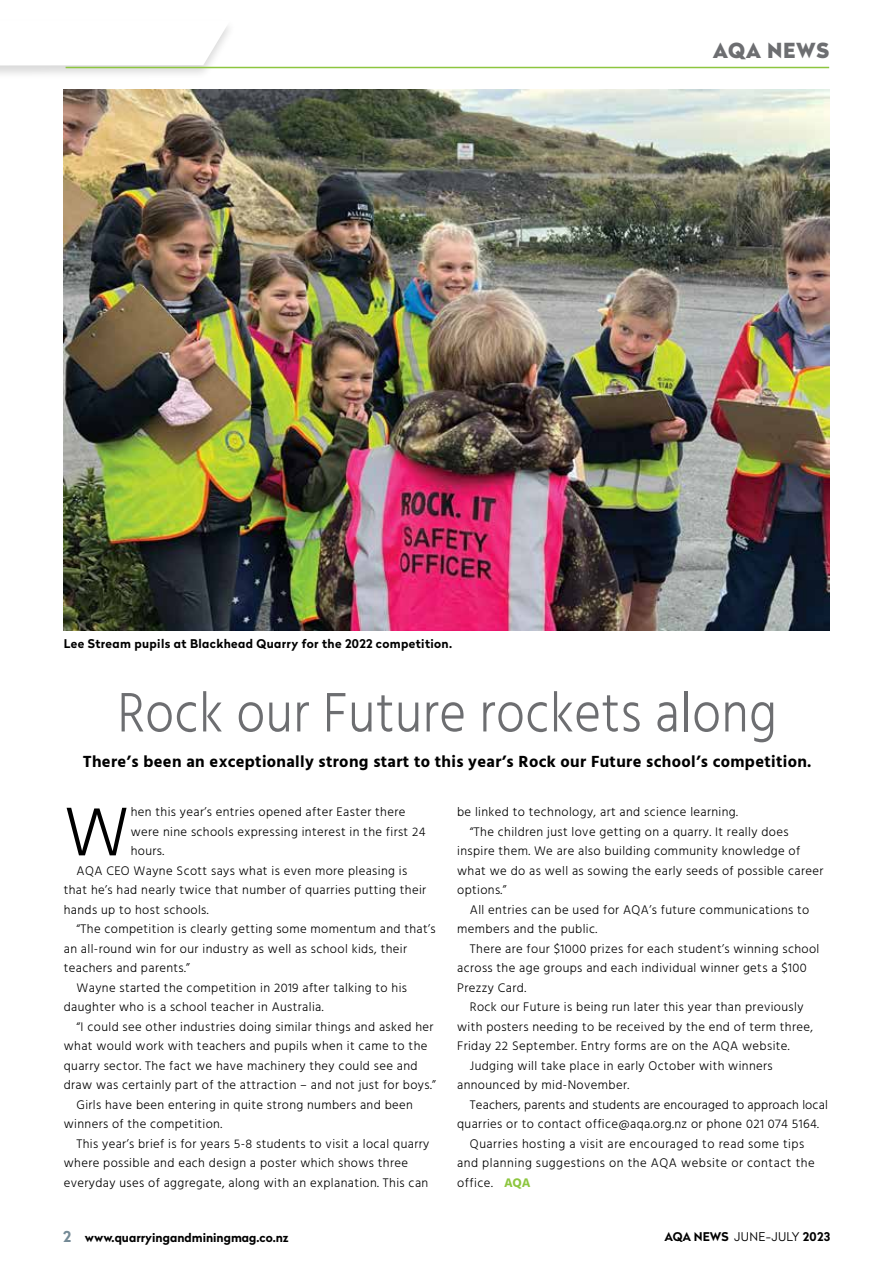
<style>
.page{position:relative;width:893px;height:1263px;background:#fff}
.page>*{position:absolute;margin:0;border:0;box-sizing:border-box;transform-origin:0 0}
.t1{font:300 70.65px "Hind";color:#000}
.t2{font:300 57px "Hind";letter-spacing:.01em;color:#6d6e71;scale:.9 1}
.t3{font:900 20.7px "Radikal";letter-spacing:.03em;color:#6d6e71}
.t4{font:700 16.5px "Hind";letter-spacing:.02em;color:#000}
.t5{font:300 12.75px "Hind";letter-spacing:.03em;color:#000}
.t6{font:300 12.75px "Hind";letter-spacing:.01em;color:#000}
.t7{font:700 12px "Radikal";letter-spacing:.03em;color:#000}
.t8{font:700 12px "Radikal";color:#000}
.s1{font-weight:700;color:#8dc63f}
.s2{font-size:15px;color:#748a96}
.s3{font-weight:300}
</style>
<div class="page">
<div style="left:0;top:18px;width:237px;height:62px;background:#000;opacity:.15"></div>
<svg style="left:0;top:20px;width:230px;height:45px"></svg>
<hr style="left:66px;top:67px;width:763px;height:1px;background:#8dc63f">
<img style="left:64px;top:89px;width:765px;height:541px">
<p class="t7" style="left:64px;top:635px;width:390px">Lee Stream pupils at Blackhead Quarry for the 2022 competition.</p>
<h3 class="t3" style="left:713px;top:35px;width:118px">AQA NEWS</h3>
<h2 class="t2" style="left:117px;top:675px;width:734px">Rock our Future rockets along</h2>
<p class="t4" style="left:83px;top:752px;width:730px">There’s been an exceptionally strong start to this year’s Rock our Future school’s competition.</p>
<h1 class="t1" style="left:64px;top:785px;width:67px">W</h1>
<p class="t5" style="left:131px;top:804px;width:276px">hen this year’s entries opened after Easter there</p>
<p class="t5" style="left:457px;top:804px;width:282px">be linked to technology, art and science learning.</p>
<p class="t5" style="left:470px;top:823px;width:320px">“The children just love getting on a quarry. It really does</p>
<p class="t5" style="left:457px;top:843px;width:345px">inspire them. We are also building community knowledge of</p>
<p class="t5" style="left:457px;top:862px;width:368px">what we do as well as sowing the early seeds of possible career</p>
<p class="t5" style="left:457px;top:882px;width:51px">options.”</p>
<p class="t5" style="left:470px;top:901px;width:341px">All entries can be used for AQA’s future communications to</p>
<p class="t5" style="left:457px;top:920px;width:142px">members and the public.</p>
<p class="t5" style="left:470px;top:940px;width:351px">There are four $1000 prizes for each student’s winning school</p>
<p class="t5" style="left:457px;top:959px;width:351px">across the age groups and each individual winner gets a $100</p>
<p class="t5" style="left:457px;top:979px;width:71px">Prezzy Card.</p>
<p class="t5" style="left:470px;top:998px;width:335px">Rock our Future is being run later this year than previously</p>
<p class="t5" style="left:457px;top:1018px;width:357px">with posters needing to be received by the end of term three,</p>
<p class="t5" style="left:457px;top:1037px;width:334px">Friday 22 September. Entry forms are on the AQA website.</p>
<p class="t5" style="left:470px;top:1057px;width:304px">Judging will take place in early October with winners</p>
<p class="t5" style="left:457px;top:1076px;width:174px">announced by mid-November.</p>
<p class="t6" style="left:470px;top:1096px;width:359px">Teachers, parents and students are encouraged to approach local</p>
<p class="t5" style="left:457px;top:1115px;width:363px">quarries or to contact office@aqa.org.nz or phone 021 074 5164.</p>
<p class="t5" style="left:470px;top:1135px;width:336px">Quarries hosting a visit are encouraged to read some tips</p>
<p class="t5" style="left:457px;top:1154px;width:359px">and planning suggestions on the AQA website or contact the</p>
<p class="t5" style="left:457px;top:1174px;width:75px">office. <span class="s1">AQA</span></p>
<p class="t5" style="left:131px;top:823px;width:296px">were nine schools expressing interest in the first 24</p>
<p class="t5" style="left:131px;top:843px;width:35px">hours.</p>
<p class="t5" style="left:77px;top:862px;width:332px">AQA CEO Wayne Scott says what is even more pleasing is</p>
<p class="t5" style="left:64px;top:882px;width:364px">that he’s had nearly twice that number of quarries putting their</p>
<p class="t5" style="left:64px;top:901px;width:146px">hands up to host schools.</p>
<p class="t5" style="left:77px;top:921px;width:361px">“The competition is clearly getting some momentum and that’s</p>
<p class="t5" style="left:64px;top:940px;width:345px">an all-round win for our industry as well as school kids, their</p>
<p class="t5" style="left:64px;top:960px;width:128px">teachers and parents.”</p>
<p class="t5" style="left:77px;top:979px;width:332px">Wayne started the competition in 2019 after talking to his</p>
<p class="t5" style="left:64px;top:999px;width:261px">daughter who is a school teacher in Australia.</p>
<p class="t5" style="left:77px;top:1018px;width:358px">“I could see other industries doing similar things and asked her</p>
<p class="t5" style="left:64px;top:1038px;width:365px">what would work with teachers and pupils when it came to the</p>
<p class="t5" style="left:64px;top:1057px;width:355px">quarry sector. The fact we have machinery they could see and</p>
<p class="t5" style="left:64px;top:1077px;width:374px">draw was certainly part of the attraction – and not just for boys.”</p>
<p class="t5" style="left:77px;top:1096px;width:338px">Girls have been entering in quite strong numbers and been</p>
<p class="t5" style="left:64px;top:1116px;width:160px">winners of the competition.</p>
<p class="t5" style="left:77px;top:1135px;width:354px">This year’s brief is for years 5-8 students to visit a local quarry</p>
<p class="t5" style="left:64px;top:1155px;width:346px">where possible and each design a poster which shows three</p>
<p class="t5" style="left:64px;top:1174px;width:366px">everyday uses of aggregate, along with an explanation. This can</p>
<p class="t8" style="left:63px;top:1229px;width:227px"><span class="s2">2</span> www.quarryingandminingmag.co.nz</p>
<p class="t8" style="left:664px;top:1227px;width:167px">AQA NEWS <span class="s3">JUNE-JULY</span> 2023</p>
</div>
